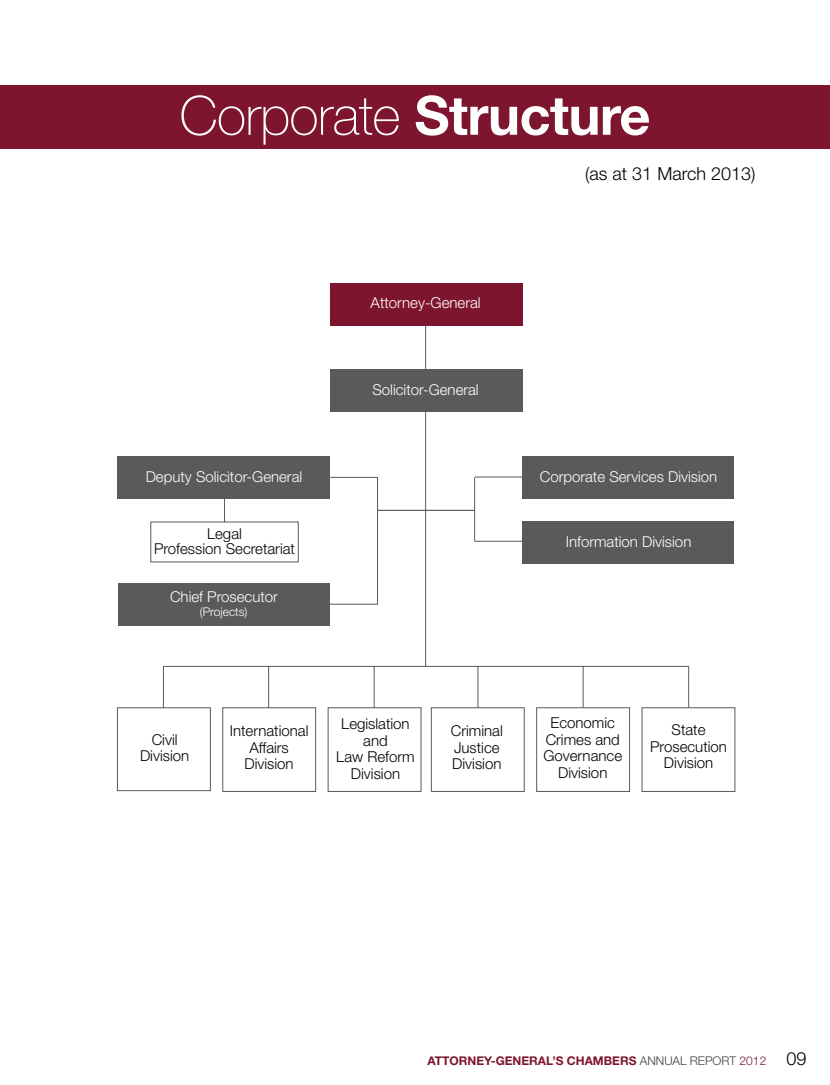
<style>
.page{position:relative;width:830px;height:1085px;background:#fff}
.page>*{position:absolute;margin:0;border:0;box-sizing:border-box;transform-origin:0 0}
.t1{font:100 54px "Helvetica Neue LT Std";letter-spacing:-.01em;color:#fff}
.t2{font:300 18px "Helvetica Neue LT Std";color:#000}
.t3{font:300 15px/16.5px "Helvetica Neue LT Std";color:#000;text-align:center}
.t4{font:300 15px "Helvetica Neue LT Std";color:#fff}
.t5{font:700 12px "Helvetica Neue LT Std";color:#7d152f}
.t6{font:300 12px "Helvetica Neue LT Std";color:#fff}
.s1{font-weight:700}
.s2{font-weight:300;color:#414042}
.s3{font-weight:300}
</style>
<div class="page">
<hr style="left:425px;top:323px;width:1px;height:343px;background:#5a5a5b">
<div style="left:0;top:85px;width:829px;height:64px;background:#7d152f"></div>
<div style="left:330px;top:283px;width:192px;height:42px;background:#7d152f"></div>
<div style="left:330px;top:369px;width:192px;height:42px;background:#5a5a5b"></div>
<div style="left:117px;top:456px;width:213px;height:43px;background:#5a5a5b"></div>
<div style="left:522px;top:456px;width:211px;height:43px;background:#5a5a5b"></div>
<div style="left:522px;top:521px;width:211px;height:42px;background:#5a5a5b"></div>
<div style="left:118px;top:583px;width:212px;height:42px;background:#5a5a5b"></div>
<div style="left:117px;top:707px;width:94px;height:83px;border:1px solid #5a5a5b"></div>
<div style="left:222px;top:707px;width:94px;height:84px;border:1px solid #5a5a5b"></div>
<div style="left:431px;top:707px;width:93px;height:84px;border:1px solid #5a5a5b"></div>
<div style="left:536px;top:707px;width:93px;height:84px;border:1px solid #5a5a5b"></div>
<hr style="left:377px;top:510px;width:98px;height:1px;background:#414042">
<hr style="left:377px;top:477px;width:1px;height:127px;background:#5a5a5b">
<hr style="left:474px;top:477px;width:1px;height:64px;background:#5a5a5b">
<hr style="left:330px;top:477px;width:47px;height:1px;background:#5a5a5b">
<hr style="left:329px;top:603px;width:48px;height:1px;background:#5a5a5b">
<hr style="left:475px;top:476px;width:47px;height:1px;background:#5a5a5b">
<hr style="left:475px;top:541px;width:47px;height:1px;background:#5a5a5b">
<hr style="left:163px;top:666px;width:525px;height:1px;background:#5a5a5b">
<hr style="left:163px;top:666px;width:1px;height:41px;background:#5a5a5b">
<hr style="left:268px;top:666px;width:1px;height:41px;background:#5a5a5b">
<hr style="left:373px;top:666px;width:1px;height:41px;background:#5a5a5b">
<hr style="left:477px;top:666px;width:1px;height:41px;background:#5a5a5b">
<hr style="left:582px;top:666px;width:1px;height:41px;background:#5a5a5b">
<hr style="left:688px;top:666px;width:1px;height:41px;background:#5a5a5b">
<svg style="left:224px;top:499px;width:1px;height:23px"></svg>
<h1 class="t1" style="left:179px;top:85px;width:472px">Corporate <span class="s1">Structure</span></h1>
<p class="t2" style="left:585px;top:162px;width:172px">(as at 31 March 2013)</p>
<p class="t4" style="left:370px;top:293px;width:112px">Attorney-General</p>
<p class="t4" style="left:372px;top:380px;width:108px">Solicitor-General</p>
<p class="t4" style="left:146px;top:467px;width:158px">Deputy Solicitor-General</p>
<p class="t4" style="left:539px;top:467px;width:179px">Corporate Services Division</p>
<p class="t3" style="left:154px;top:526px;width:142px;line-height:15px">Legal<br>Profession Secretariat</p>
<p class="t4" style="left:170px;top:587px;width:109px">Chief Prosecutor</p>
<p class="t6" style="left:200px;top:604px;width:49px">(Projects)</p>
<p class="t4" style="left:565px;top:532px;width:127px">Information Division</p>
<p class="t3" style="left:140px;top:730px;width:51px">Civil<br>Division</p>
<p class="t3" style="left:230px;top:722px;width:80px">International<br>Affairs<br>Division</p>
<p class="t3" style="left:336px;top:715px;width:80px">Legislation and<br>Law Reform<br>Division</p>
<p class="t3" style="left:450px;top:722px;width:53px;text-align:left">Criminal<br>Justice<br>Division</p>
<p class="t3" style="left:543px;top:714px;width:80px">Economic<br>Crimes and<br>Governance<br>Division</p>
<p class="t3" style="left:650px;top:721px;width:78px">State<br>Prosecution<br>Division</p>
<p class="t5" style="left:427px;top:1053px;width:340px">ATTORNEY-GENERAL’S CHAMBERS <span class="s2">ANNUAL REPORT</span> <span class="s3">2012</span></p>
<p class="t2" style="left:786px;top:1047px;width:22px">09</p>
</div>
